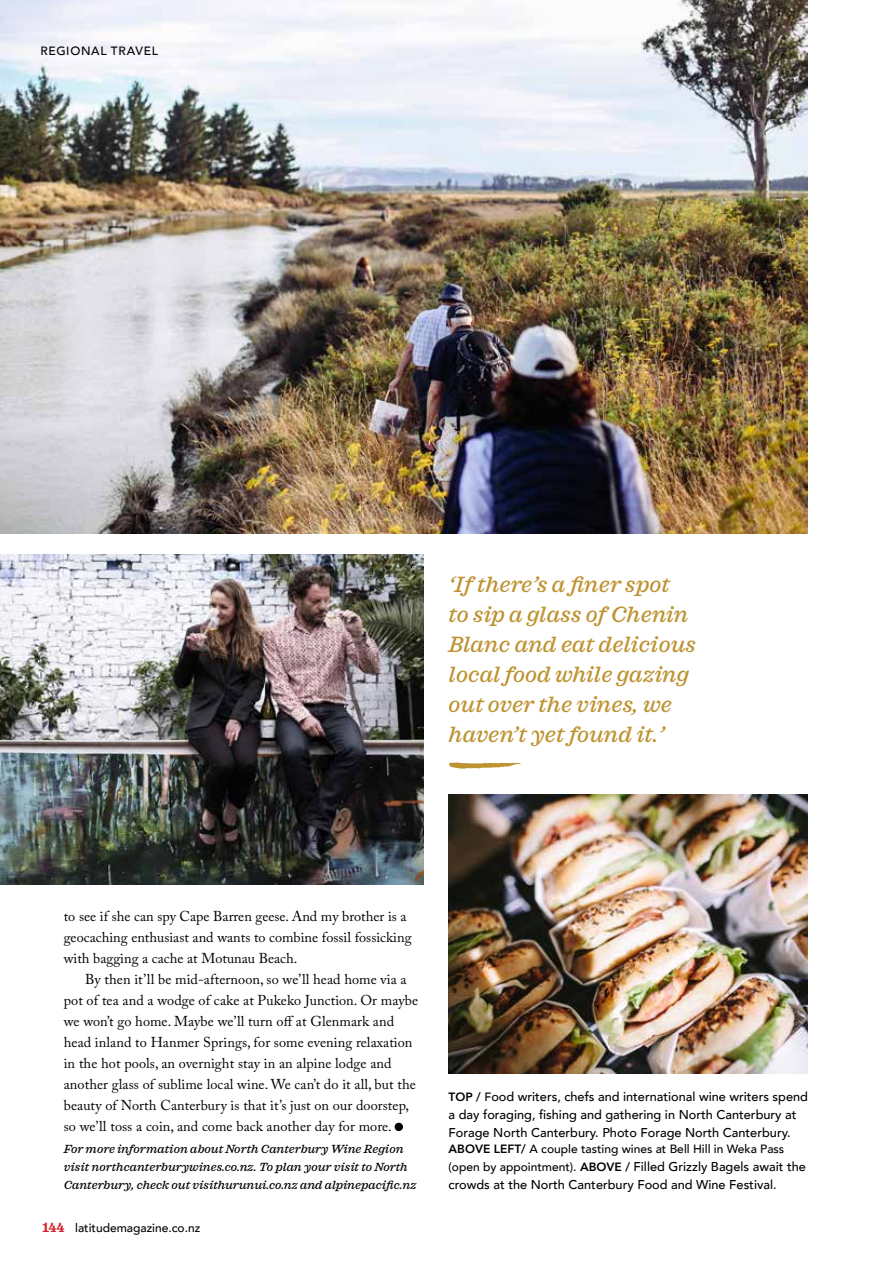
<style>
.page{position:relative;width:893px;height:1263px;background:#fff}
.page>*{position:absolute;margin:0;border:0;box-sizing:border-box;transform-origin:0 0}
.t1{font:italic 500 22.5px/30px "Sagona";letter-spacing:.005em;color:#be9332}
.t2{font:14.25px/21px "Adobe Caslon Pro";letter-spacing:.005em;color:#000}
.t3{font:500 12.75px/18px "Avenir";color:#000}
.t4{font:italic 500 12px/18px "Sagona";letter-spacing:.005em;color:#000}
.t5{font:500 12px "Avenir";color:#000}
.t6{font:500 12px "Avenir";letter-spacing:.055em;color:#000}
.s1{font-family:"Sagona";font-weight:700;font-size:13.5px;color:#d2232a}
.s2{font-weight:800;font-size:12px}
.s3{font-size:12px}
.s4{font-weight:800}
</style>
<div class="page">
<img style="left:0;top:0;width:808px;height:534px">
<img style="left:0;top:554px;width:423px;height:331px">
<img style="left:449px;top:795px;width:359px;height:279px">
<div style="left:395px;top:1123px;width:8px;height:8px;background:#000;border-radius:50%"></div>
<svg style="left:449px;top:762px;width:72px;height:7px"></svg>
<p class="t6" style="left:40px;top:40px;width:119px">REGIONAL TRAVEL</p>
<h1 class="t1" style="left:449px;top:570px;width:249px">‘If there’s a finer spot<br>to sip a glass of Chenin<br>Blanc and eat delicious local food while gazing out over the vines, we haven’t yet found it.’</h1>
<p class="t2" style="left:64px;top:906px;width:349px">to see if she can spy Cape Barren geese. And my brother is a geocaching enthusiast and wants to combine fossil fossicking with bagging a cache at Motunau Beach.</p>
<p class="t2" style="left:64px;top:969px;width:356px;text-indent:21px">By then it’ll be mid-afternoon, so we’ll head home via a pot of tea and a wodge of cake at Pukeko Junction. Or maybe we won’t go home. Maybe we’ll turn off at Glenmark and head inland to Hanmer Springs, for some evening relaxation in the hot pools, an overnight stay in an alpine lodge and another glass of sublime local wine. We can’t do it all, but the beauty of North Canterbury is that it’s just on our doorstep, so we’ll toss a coin, and come back another day for more.</p>
<p class="t4" style="left:64px;top:1140px;width:354px">For more information about North Canterbury Wine Region visit northcanterburywines.co.nz. To plan your visit to North<br>Canterbury, check out visithurunui.co.nz and alpinepacific.nz</p>
<p class="t5" style="left:43px;top:1218px;width:159px"><span class="s1">144</span> latitudemagazine.co.nz</p>
<p class="t3" style="left:449px;top:1087px;width:361px"><span class="s2">TOP /</span> <span class="s3">F</span>ood writers, chefs and international wine writers spend a day foraging, fishing and gathering in North Canterbury at<br>Forage North Canterbury. Photo Forage North Canterbury.</p>
<p class="t5" style="left:449px;top:1139px;width:337px"><span class="s4">ABOVE LEFT/</span> A couple tasting wines at Bell Hill in Weka Pass</p>
<p class="t3" style="left:449px;top:1157px;width:359px"><span class="s3">(open by appointment).</span> <span class="s2">ABOVE /</span> Filled Grizzly Bagels await the crowds at the North Canterbury Food and Wine Festival.</p>
</div>
